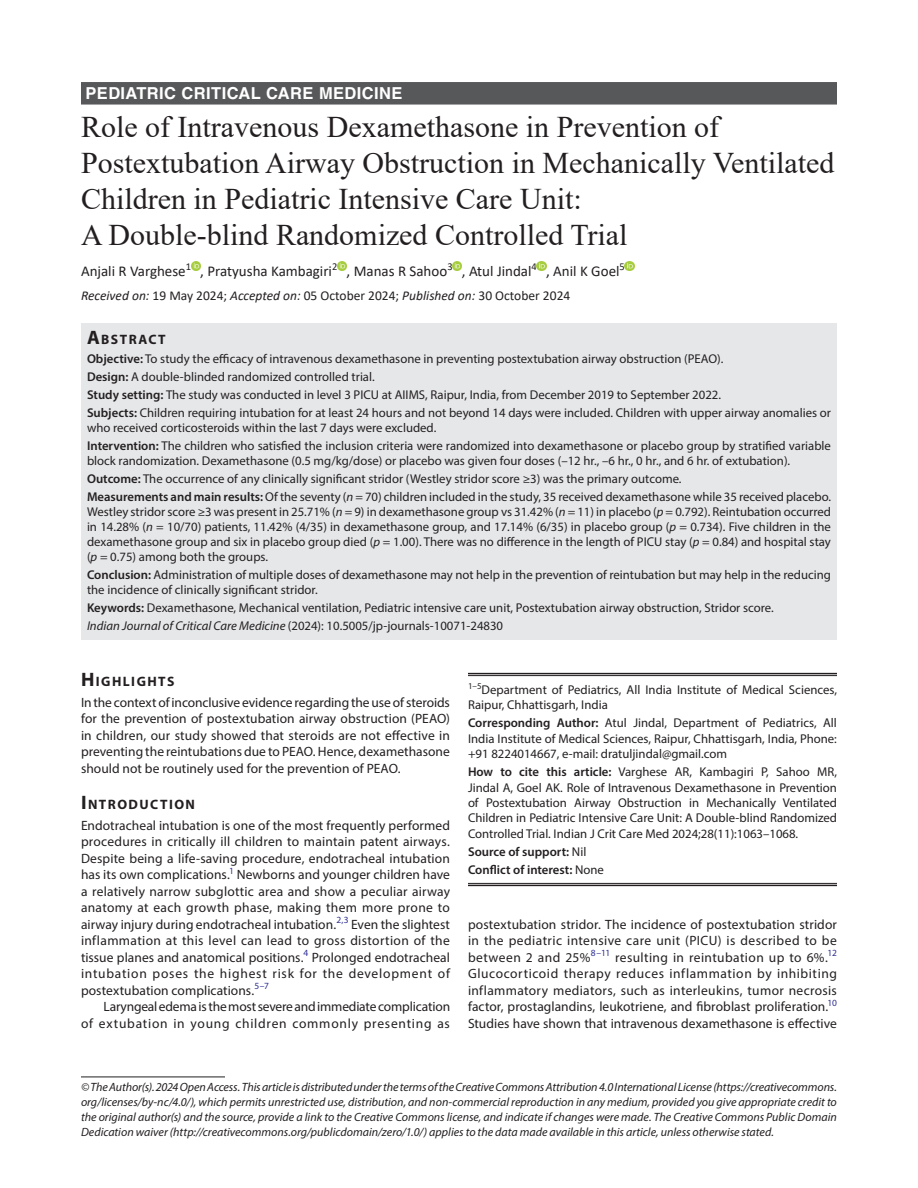
<style>
.page{position:relative;width:918px;height:1188px;background:#fff}
.page>*{position:absolute;margin:0;border:0;box-sizing:border-box;transform-origin:0 0}
.t1{font:30px/36px "Times New Roman";color:#231f20}
.ArticleType{font:700 16.5px "Helvetica LT Std";letter-spacing:.025em;color:#fff}
.AuthorName{font:15px "Calibri";color:#231f20}
.Head-1{font:700 13.65px "Myriad Pro";letter-spacing:.105em;color:#231f20}
.AbstractTitle{font:700 13.65px "Myriad Pro";letter-spacing:.105em;color:#231f20}
.Para-NoIndent{font:13.5px/16.5px "Myriad Pro";letter-spacing:.005em;color:#231f20;text-align:justify}
.Para-Indent{font:13.5px/16.5px "Myriad Pro";color:#231f20;text-align:right}
.PAS_History{font:13.5px "Calibri";color:#231f20}
.Abstract-Para-first{font:12.75px/15px "Myriad Pro";color:#231f20}
.How_to_Cite{font:12.75px/15.3px "Myriad Pro";color:#231f20;text-align:justify}
.Corresponding_Author{font:12.75px/15.3px "Myriad Pro";color:#231f20;text-align:justify}
.Keywords{font:12.75px "Myriad Pro";color:#231f20}
.Affiliation-first{font:12.75px/15.3px "Myriad Pro";color:#231f20}
.JT_DOI{font:12.75px "Myriad Pro";color:#231f20}
.COI{font:600 12.75px "Myriad Pro";color:#231f20}
.Source{font:600 12.75px "Myriad Pro";color:#231f20}
.FootNote{font:italic 12px/15px "Myriad Pro";color:#231f20;text-align:justify}
.s1{font-style:italic}
.s2{font-size:19.5px}
.s3{font-weight:600}
.s4{font-weight:400}
</style>
<div class="page">
<div style="left:81px;top:82px;width:756px;height:23px;background:#57585a"></div>
<div style="left:81px;top:323px;width:756px;height:26px;background:#e6e7e9"></div>
<div style="left:81px;top:348px;width:756px;height:24px;background:#e6e7e9"></div>
<div style="left:81px;top:366px;width:756px;height:24px;background:#e6e7e9"></div>
<div style="left:81px;top:384px;width:756px;height:24px;background:#e6e7e9"></div>
<div style="left:81px;top:402px;width:756px;height:39px;background:#e6e7e9"></div>
<div style="left:81px;top:435px;width:756px;height:39px;background:#e6e7e9"></div>
<div style="left:81px;top:468px;width:756px;height:24px;background:#e6e7e9"></div>
<div style="left:81px;top:486px;width:756px;height:84px;background:#e6e7e9"></div>
<div style="left:81px;top:564px;width:756px;height:39px;background:#e6e7e9"></div>
<div style="left:81px;top:597px;width:756px;height:24px;background:#e6e7e9"></div>
<div style="left:81px;top:615px;width:756px;height:24px;background:#e6e7e9"></div>
<svg style="left:191px;top:261px;width:9px;height:9px"></svg>
<svg style="left:337px;top:261px;width:10px;height:9px"></svg>
<svg style="left:453px;top:261px;width:9px;height:9px"></svg>
<svg style="left:537px;top:261px;width:9px;height:9px"></svg>
<svg style="left:625px;top:261px;width:9px;height:9px"></svg>
<hr style="left:81px;top:1077px;width:144px;height:1px;background:#231f20">
<hr style="left:468px;top:673px;width:369px;height:1px;background:#231f20">
<hr style="left:468px;top:675px;width:369px;height:1px;background:#231f20">
<hr style="left:468px;top:883px;width:369px;height:1px;background:#231f20">
<hr style="left:468px;top:885px;width:369px;height:1px;background:#231f20">
<p class="ArticleType" style="left:86px;top:83px;width:319px">PEDIATRIC CRITICAL CARE MEDICINE</p>
<p class="t1" style="left:81px;top:108px;width:755px">Role of Intravenous Dexamethasone in Prevention of Postextubation Airway Obstruction in Mechanically Ventilated Children in Pediatric Intensive Care Unit:<br>A Double-blind Randomized Controlled Trial</p>
<p class="AuthorName" style="left:81px;top:261px;width:545px">Anjali R Varghese<sup>1</sup> , Pratyusha Kambagiri<sup>2</sup> , Manas R Sahoo<sup>3</sup> , Atul Jindal<sup>4</sup> , Anil K Goel<sup>5</sup></p>
<p class="PAS_History" style="left:81px;top:286px;width:491px"><span class="s1">Received on:</span> 19 May 2024; <span class="s1">Accepted on:</span> 05 October 2024; <span class="s1">Published on:</span> 30 October 2024</p>
<p class="AbstractTitle" style="left:87px;top:330px;width:80px"><span class="s2">A</span>BSTRACT</p>
<p class="Abstract-Para-first" style="left:87px;top:351px;width:638px"><span class="s3">Objective:</span> To study the efficacy of intravenous dexamethasone in preventing postextubation airway obstruction (PEAO).</p>
<p class="Abstract-Para-first" style="left:87px;top:369px;width:289px"><span class="s3">Design:</span> A double-blinded randomized controlled trial.</p>
<p class="Abstract-Para-first" style="left:87px;top:387px;width:636px"><span class="s3">Study setting:</span> The study was conducted in level 3 PICU at AIIMS, Raipur, India, from December 2019 to September 2022.</p>
<p class="Abstract-Para-first" style="left:87px;top:405px;width:746px"><span class="s3">Subjects:</span> Children requiring intubation for at least 24 hours and not beyond 14 days were included. Children with upper airway anomalies or who received corticosteroids within the last 7 days were excluded.</p>
<p class="Abstract-Para-first" style="left:87px;top:438px;width:746px"><span class="s3">Intervention:</span> The children who satisfied the inclusion criteria were randomized into dexamethasone or placebo group by stratified variable block randomization. Dexamethasone (0.5 mg/kg/dose) or placebo was given four doses (–12 hr., –6 hr., 0 hr., and 6 hr. of extubation).</p>
<p class="Abstract-Para-first" style="left:87px;top:471px;width:596px"><span class="s3">Outcome:</span> The occurrence of any clinically significant stridor (Westley stridor score ≥3) was the primary outcome.</p>
<p class="Abstract-Para-first" style="left:87px;top:489px;width:746px;text-align:justify"><span class="s3">Measurements and main results:</span> Of the seventy (<span class="s1">n</span> = 70) children included in the study, 35 received dexamethasone while 35 received placebo.<br>Westley stridor score ≥3 was present in 25.71% (<span class="s1">n</span> = 9) in dexamethasone group vs 31.42% (<span class="s1">n</span> = 11) in placebo (<span class="s1">p</span> = 0.792). Reintubation occurred in 14.28% (<span class="s1">n</span> = 10/70) patients, 11.42% (4/35) in dexamethasone group, and 17.14% (6/35) in placebo group (<span class="s1">p</span> = 0.734). Five children in the dexamethasone group and six in placebo group died (<span class="s1">p</span> = 1.00). There was no difference in the length of PICU stay (<span class="s1">p</span> = 0.84) and hospital stay (<span class="s1">p</span> = 0.75) among both the groups.</p>
<p class="Abstract-Para-first" style="left:87px;top:567px;width:746px"><span class="s3">Conclusion:</span> Administration of multiple doses of dexamethasone may not help in the prevention of reintubation but may help in the reducing the incidence of clinically significant stridor.</p>
<p class="Keywords" style="left:87px;top:600px;width:688px"><span class="s3">Keywords:</span> Dexamethasone, Mechanical ventilation, Pediatric intensive care unit, Postextubation airway obstruction, Stridor score.</p>
<p class="JT_DOI" style="left:87px;top:618px;width:418px"><span class="s1">Indian Journal of Critical Care Medicine</span> (2024): 10.5005/jp-journals-10071-24830</p>
<p class="Head-1" style="left:81px;top:672px;width:95px"><span class="s2">H</span>IGHLIGHTS</p>
<p class="Para-NoIndent" style="left:81px;top:694px;width:371px">In the context of inconclusive evidence regarding the use of steroids for the prevention of postextubation airway obstruction (PEAO) in children, our study showed that steroids are not effective in preventing the reintubations due to PEAO. Hence, dexamethasone should not be routinely used for the prevention of PEAO.</p>
<p class="Head-1" style="left:81px;top:795px;width:116px"><span class="s2">I</span> NTRODUCTION</p>
<p class="Para-NoIndent" style="left:81px;top:817px;width:371px">Endotracheal intubation is one of the most frequently performed procedures in critically ill children to maintain patent airways.<br>Despite being a life-saving procedure, endotracheal intubation has its own complications.<sup>1</sup> Newborns and younger children have a relatively narrow subglottic area and show a peculiar airway anatomy at each growth phase, making them more prone to airway injury during endotracheal intubation.<sup>2,3</sup> Even the slightest inflammation at this level can lead to gross distortion of the tissue planes and anatomical positions.<sup>4</sup> Prolonged endotracheal intubation poses the highest risk for the development of postextubation complications.<sup>5–7</sup></p>
<p class="Para-Indent" style="left:81px;top:998px;width:371px">Laryngeal edema is the most severe and immediate complication<br>of extubation in young children commonly presenting as</p>
<p class="Affiliation-first" style="left:468px;top:682px;width:371px"><sup>1–5</sup>Department of Pediatrics, All India Institute of Medical Sciences,<br>Raipur, Chhattisgarh, India</p>
<p class="Corresponding_Author" style="left:468px;top:715px;width:371px"><span class="s3">Corresponding Author:</span> Atul Jindal, Department of Pediatrics, All India Institute of Medical Sciences, Raipur, Chhattisgarh, India, Phone: +91 8224014667, e-mail: dratuljindal@gmail.com</p>
<p class="How_to_Cite" style="left:468px;top:764px;width:371px"><span class="s3">How to cite this article:</span> Varghese AR, Kambagiri P, Sahoo MR, Jindal A, Goel AK. Role of Intravenous Dexamethasone in Prevention of Postextubation Airway Obstruction in Mechanically Ventilated Children in Pediatric Intensive Care Unit: A Double-blind Randomized Controlled Trial. Indian J Crit Care Med 2024;28(11):1063–1068.</p>
<p class="Source" style="left:468px;top:843px;width:120px">Source of support: <span class="s4">Nil</span></p>
<p class="COI" style="left:468px;top:862px;width:137px">Conflict of interest: <span class="s4">None</span></p>
<p class="Para-Indent" style="left:468px;top:916px;width:371px;text-align:justify">postextubation stridor. The incidence of postextubation stridor in the pediatric intensive care unit (PICU) is described to be between 2 and 25%<sup>8–11</sup> resulting in reintubation up to 6%.<sup>12<br></sup>Glucocorticoid therapy reduces inflammation by inhibiting inflammatory mediators, such as interleukins, tumor necrosis factor, prostaglandins, leukotriene, and fibroblast proliferation.<sup>10<br></sup>Studies have shown that intravenous dexamethasone is effective</p>
<p class="FootNote" style="left:81px;top:1079px;width:758px">© The Author(s). 2024 Open Access. This article is distributed under the terms of the Creative Commons Attribution 4.0 International License (https://creativecommons. org/licenses/by-nc/4.0/), which permits unrestricted use, distribution, and non-commercial reproduction in any medium, provided you give appropriate credit to the original author(s) and the source, provide a link to the Creative Commons license, and indicate if changes were made. The Creative Commons Public Domain Dedication waiver (http://creativecommons.org/publicdomain/zero/1.0/) applies to the data made available in this article, unless otherwise stated.</p>
</div>
